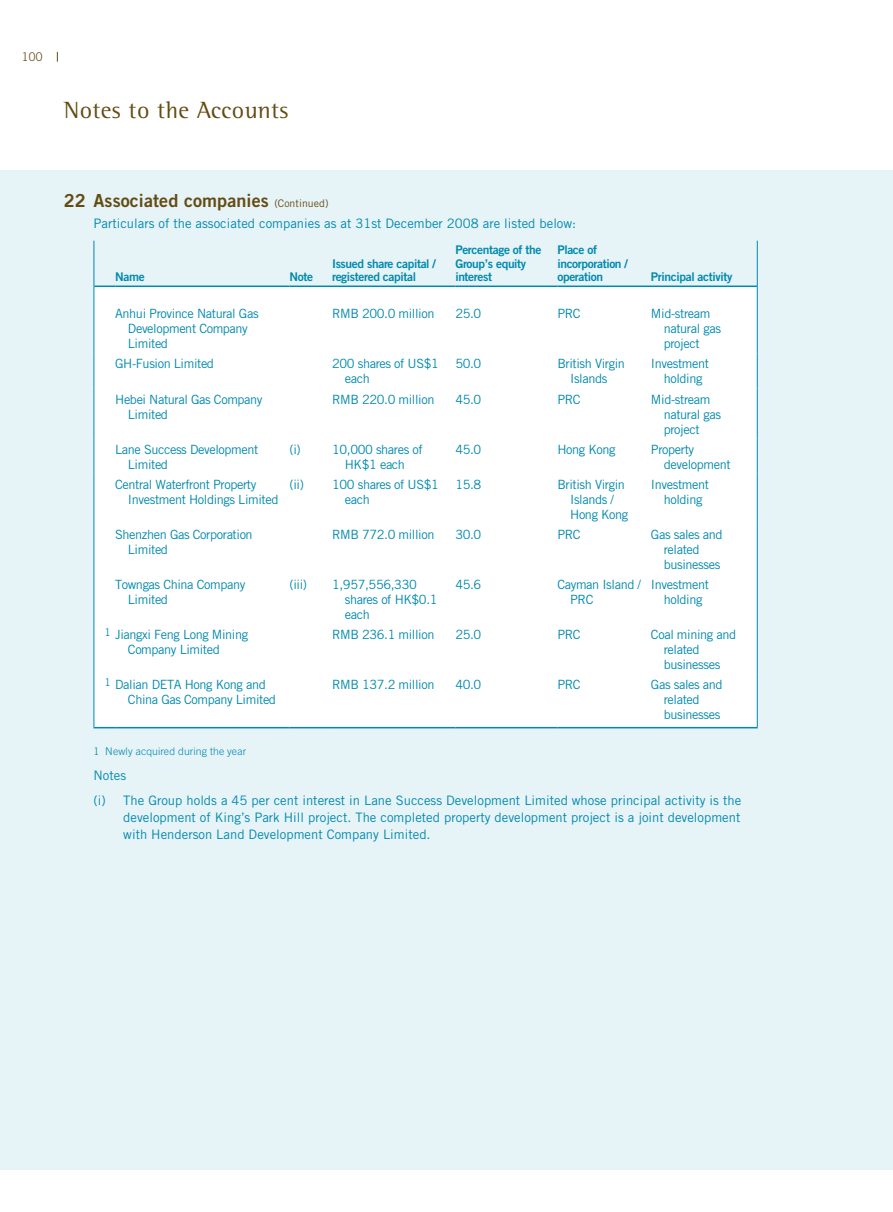
<style>
.page{position:relative;width:893px;height:1212px;background:#fff}
.page>*{position:absolute;margin:0;border:0;box-sizing:border-box;transform-origin:0 0}
.t1{font:24px "Rotis Semi Serif";letter-spacing:.015em;color:#634b12}
.t2{font:18px "Trade Gothic Bold Two";letter-spacing:.005em;color:#634b12}
.t3{font:13.05px/25.3px "Trade Gothic";color:#0089ae}
.t4{font:12.75px/15px "Trade Gothic";letter-spacing:-.03em;color:#0089ae}
.t5{font:12px/13.5px "Trade Gothic Bold Two";letter-spacing:-.03em;color:#0089ae}
.t6{font:300 12px "Trade Gothic";color:#634b12}
.t7{font:300 10.5px "Trade Gothic";letter-spacing:.01em;color:#0089ae}
.s1{font-family:"Trade Gothic";font-size:10.5px}
</style>
<div class="page">
<div style="left:0;top:170px;width:893px;height:999px;background:#e6f3f7"></div>
<div style="left:95px;top:287px;width:662px;height:440px;background:#fff"></div>
<hr style="left:115px;top:285px;width:175px;height:2px;background:#0089ae">
<hr style="left:290px;top:285px;width:42px;height:2px;background:#0089ae">
<hr style="left:332px;top:285px;width:123px;height:2px;background:#0089ae">
<hr style="left:455px;top:285px;width:102px;height:2px;background:#0089ae">
<hr style="left:557px;top:285px;width:94px;height:2px;background:#0089ae">
<hr style="left:651px;top:285px;width:106px;height:2px;background:#0089ae">
<hr style="left:115px;top:727px;width:175px;height:1px;background:#0089ae">
<hr style="left:290px;top:727px;width:42px;height:1px;background:#0089ae">
<hr style="left:332px;top:727px;width:123px;height:1px;background:#0089ae">
<hr style="left:455px;top:727px;width:102px;height:1px;background:#0089ae">
<hr style="left:557px;top:727px;width:94px;height:1px;background:#0089ae">
<hr style="left:651px;top:727px;width:107px;height:1px;background:#0089ae">
<hr style="left:94px;top:241px;width:1px;height:45px;background:#0089ae">
<hr style="left:757px;top:241px;width:1px;height:45px;background:#0089ae">
<hr style="left:94px;top:286px;width:1px;height:67px;background:#0089ae">
<hr style="left:757px;top:286px;width:1px;height:67px;background:#0089ae">
<hr style="left:94px;top:353px;width:1px;height:35px;background:#0089ae">
<hr style="left:757px;top:353px;width:1px;height:35px;background:#0089ae">
<hr style="left:94px;top:388px;width:1px;height:51px;background:#0089ae">
<hr style="left:757px;top:388px;width:1px;height:51px;background:#0089ae">
<hr style="left:94px;top:439px;width:1px;height:35px;background:#0089ae">
<hr style="left:757px;top:439px;width:1px;height:35px;background:#0089ae">
<hr style="left:94px;top:474px;width:1px;height:50px;background:#0089ae">
<hr style="left:757px;top:474px;width:1px;height:50px;background:#0089ae">
<hr style="left:94px;top:524px;width:1px;height:50px;background:#0089ae">
<hr style="left:757px;top:524px;width:1px;height:50px;background:#0089ae">
<hr style="left:94px;top:574px;width:1px;height:50px;background:#0089ae">
<hr style="left:757px;top:574px;width:1px;height:50px;background:#0089ae">
<hr style="left:94px;top:624px;width:1px;height:50px;background:#0089ae">
<hr style="left:757px;top:624px;width:1px;height:50px;background:#0089ae">
<hr style="left:94px;top:674px;width:1px;height:53px;background:#0089ae">
<hr style="left:757px;top:674px;width:1px;height:53px;background:#0089ae">
<hr style="left:94px;top:285px;width:21px;height:2px;background:#0089ae">
<svg style="left:94px;top:727px;width:21px;height:1px"></svg>
<p class="t6" style="left:22px;top:50px;width:22px">100</p>
<h1 class="t1" style="left:64px;top:96px;width:226px">Notes to the Accounts</h1>
<h2 class="t2" style="left:64px;top:189px;width:266px">22 Associated companies <span class="s1">(Continued)</span></h2>
<p class="t3" style="left:94px;top:210px;width:484px">Particulars of the associated companies as at 31st December 2008 are listed below:</p>
<p class="t5" style="left:115px;top:270px;width:31px">Name</p>
<p class="t5" style="left:290px;top:270px;width:25px">Note</p>
<p class="t5" style="left:332px;top:256px;width:105px">Issued share capital / registered capital</p>
<p class="t5" style="left:455px;top:243px;width:88px">Percentage of the<br>Group’s equity interest</p>
<p class="t5" style="left:557px;top:243px;width:72px">Place of incorporation / operation</p>
<p class="t5" style="left:651px;top:270px;width:83px">Principal activity</p>
<p class="t4" style="left:128px;top:306px;width:132px;text-indent:-13px">Anhui Province Natural Gas<br>Development Company<br>Limited</p>
<p class="t4" style="left:332px;top:306px;width:104px">RMB 200.0 million</p>
<p class="t4" style="left:455px;top:306px;width:28px">25.0</p>
<p class="t4" style="left:557px;top:306px;width:25px">PRC</p>
<p class="t4" style="left:664px;top:306px;width:59px;text-indent:-13px">Mid-stream natural gas project</p>
<p class="t4" style="left:115px;top:356px;width:100px">GH-Fusion Limited</p>
<p class="t4" style="left:345px;top:356px;width:96px;text-indent:-13px">200 shares of US$1 each</p>
<p class="t4" style="left:455px;top:356px;width:28px">50.0</p>
<p class="t4" style="left:557px;top:356px;width:69px;text-align:center">British Virgin<br>Islands</p>
<p class="t4" style="left:651px;top:356px;width:60px;text-align:center">Investment holding</p>
<p class="t4" style="left:128px;top:391px;width:136px;text-indent:-13px">Hebei Natural Gas Company<br>Limited</p>
<p class="t4" style="left:332px;top:391px;width:104px">RMB 220.0 million</p>
<p class="t4" style="left:455px;top:391px;width:28px">45.0</p>
<p class="t4" style="left:557px;top:391px;width:25px">PRC</p>
<p class="t4" style="left:664px;top:391px;width:59px;text-indent:-13px">Mid-stream natural gas project</p>
<p class="t4" style="left:128px;top:441px;width:132px;text-indent:-13px">Lane Success Development<br>Limited</p>
<p class="t4" style="left:290px;top:441px;width:13px">(i)</p>
<p class="t4" style="left:332px;top:441px;width:92px;text-align:center">10,000 shares of<br>HK$1 each</p>
<p class="t4" style="left:455px;top:441px;width:28px">45.0</p>
<p class="t4" style="left:557px;top:441px;width:60px">Hong Kong</p>
<p class="t4" style="left:664px;top:441px;width:68px;text-indent:-13px">Property development</p>
<p class="t4" style="left:128px;top:476px;width:152px;text-indent:-13px">Central Waterfront Property<br>Investment Holdings Limited</p>
<p class="t4" style="left:345px;top:476px;width:96px;text-indent:-55px">(ii) 100 shares of US$1 each</p>
<p class="t4" style="left:455px;top:476px;width:28px">15.8</p>
<p class="t4" style="left:570px;top:476px;width:60px;text-indent:-13px">British Virgin<br>Islands /<br>Hong Kong</p>
<p class="t4" style="left:651px;top:476px;width:60px;text-align:center">Investment holding</p>
<p class="t4" style="left:128px;top:527px;width:126px;text-indent:-13px">Shenzhen Gas Corporation<br>Limited</p>
<p class="t4" style="left:332px;top:527px;width:104px">RMB 772.0 million</p>
<p class="t4" style="left:455px;top:527px;width:28px">30.0</p>
<p class="t4" style="left:557px;top:527px;width:25px">PRC</p>
<p class="t4" style="left:664px;top:527px;width:60px;text-indent:-13px">Gas sales and related businesses</p>
<p class="t4" style="left:128px;top:577px;width:119px;text-indent:-13px">Towngas China Company<br>Limited</p>
<p class="t4" style="left:290px;top:577px;width:19px">(iii)</p>
<p class="t4" style="left:345px;top:577px;width:94px;text-indent:-13px">1,957,556,330 shares of HK$0.1 each</p>
<p class="t4" style="left:455px;top:577px;width:28px">45.6</p>
<p class="t4" style="left:570px;top:577px;width:72px;text-indent:-13px">Cayman Island /<br>PRC</p>
<p class="t4" style="left:651px;top:577px;width:60px;text-align:center">Investment holding</p>
<p class="t4" style="left:105px;top:627px;width:145px;text-align:center"><sup>1</sup> Jiangxi Feng Long Mining<br>Company Limited</p>
<p class="t4" style="left:332px;top:627px;width:104px">RMB 236.1 million</p>
<p class="t4" style="left:455px;top:627px;width:28px">25.0</p>
<p class="t4" style="left:557px;top:627px;width:25px">PRC</p>
<p class="t4" style="left:664px;top:627px;width:74px;text-indent:-13px">Coal mining and related businesses</p>
<p class="t4" style="left:128px;top:677px;width:150px;text-indent:-23px"><sup>1</sup> Dalian DETA Hong Kong and<br>China Gas Company Limited</p>
<p class="t4" style="left:332px;top:677px;width:104px">RMB 137.2 million</p>
<p class="t4" style="left:455px;top:677px;width:28px">40.0</p>
<p class="t4" style="left:557px;top:677px;width:25px">PRC</p>
<p class="t4" style="left:664px;top:677px;width:60px;text-indent:-13px">Gas sales and related businesses</p>
<p class="t7" style="left:94px;top:745px;width:154px">1 Newly acquired during the year</p>
<p class="t3" style="left:94px;top:762px;width:649px">Notes<br>(i) The Group holds a 45 per cent interest in Lane Success Development Limited whose principal activity is the</p>
<p class="t3" style="left:123px;top:809px;width:619px;line-height:16.8px">development of King’s Park Hill project. The completed property development project is a joint development with Henderson Land Development Company Limited.</p>
</div>
